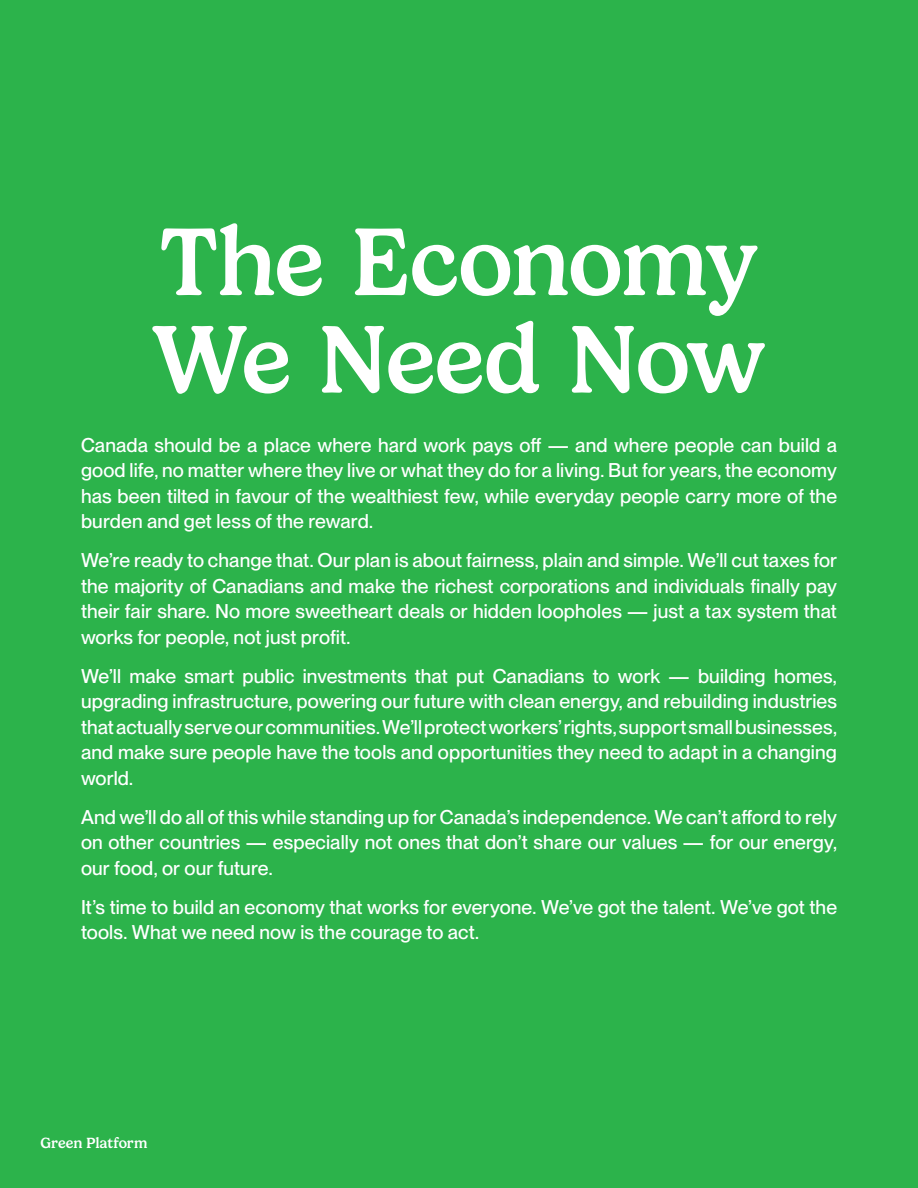
<style>
.page{position:relative;width:918px;height:1188px;background:#2cb34b}
.page>*{position:absolute;margin:0;border:0;box-sizing:border-box;transform-origin:0 0}
.t1{font:500 97.5px "Gelica";letter-spacing:-.02em;color:#fff}
.t2{font:500 19.5px/25.5px "GP Neue Montreal";letter-spacing:.005em;color:#fff;text-align:justify}
.t3{font:500 15px "Gelica";color:#fff}
</style>
<div class="page">
<p class="t1" style="left:160px;top:207px;width:599px">The Economy</p>
<p class="t1" style="left:153px;top:304px;width:614px">We Need Now</p>
<p class="t2" style="left:81px;top:432px;width:758px">Canada should be a place where hard work pays off — and where people can build a good life, no matter where they live or what they do for a living. But for years, the economy has been tilted in favour of the wealthiest few, while everyday people carry more of the burden and get less of the reward.</p>
<p class="t2" style="left:81px;top:548px;width:758px">We’re ready to change that. Our plan is about fairness, plain and simple. We’ll cut taxes for the majority of Canadians and make the richest corporations and individuals finally pay their fair share. No more sweetheart deals or hidden loopholes — just a tax system that works for people, not just profit.</p>
<p class="t2" style="left:81px;top:663px;width:758px">We’ll make smart public investments that put Canadians to work — building homes, upgrading infrastructure, powering our future with clean energy, and rebuilding industries that actually serve our communities. We’ll protect workers’ rights, support small businesses, and make sure people have the tools and opportunities they need to adapt in a changing world.</p>
<p class="t2" style="left:81px;top:804px;width:758px">And we’ll do all of this while standing up for Canada’s independence. We can’t afford to rely on other countries — especially not ones that don’t share our values — for our energy, our food, or our future.</p>
<p class="t2" style="left:81px;top:894px;width:758px">It’s time to build an economy that works for everyone. We’ve got the talent. We’ve got the tools. What we need now is the courage to act.</p>
<p class="t3" style="left:40px;top:1134px;width:108px">Green Platform</p>
</div>
